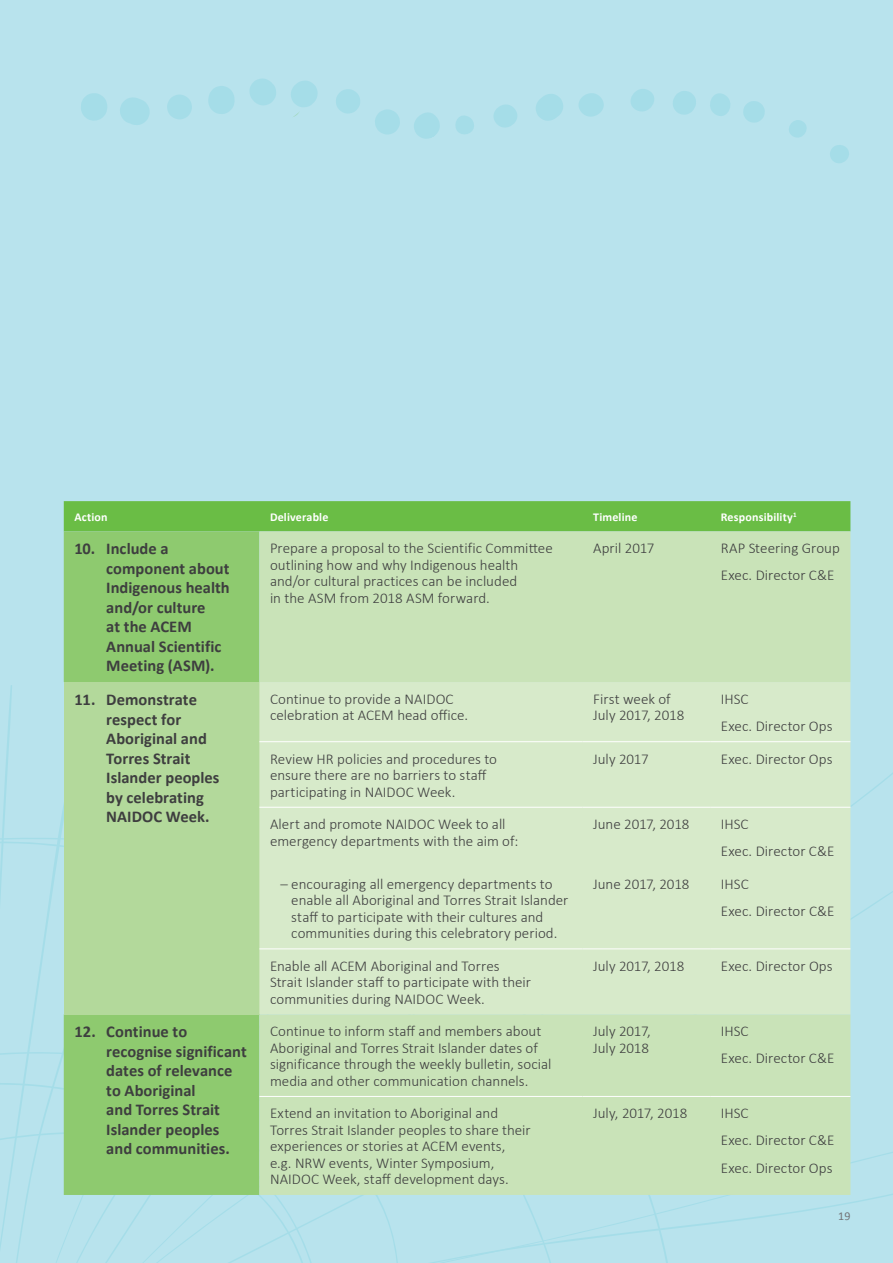
<style>
.page{position:relative;width:893px;height:1263px;background:#b8e3ed}
.page>*{position:absolute;margin:0;border:0;box-sizing:border-box;transform-origin:0 0}
.t1{font:700 16.5px/19.5px "Calibri";color:#3e3e3f}
.Table_Body{font:300 15px/16.5px "Calibri";color:#3e3e3f}
.Table_Body_RHS{font:300 15px/16.5px "Calibri";color:#3e3e3f}
.Table_Header{font:700 12px "Calibri";letter-spacing:.015em;color:#fff}
.t2{font:12px "Calibri";color:#727376}
</style>
<div class="page">
<svg style="left:0;top:685px;width:893px;height:578px"></svg>
<svg style="left:0;top:1048px;width:412px;height:215px"></svg>
<svg style="left:830px;top:145px;width:19px;height:18px"></svg>
<svg style="left:789px;top:120px;width:18px;height:18px"></svg>
<svg style="left:743px;top:101px;width:22px;height:22px"></svg>
<svg style="left:710px;top:93px;width:20px;height:23px"></svg>
<svg style="left:673px;top:91px;width:23px;height:24px"></svg>
<svg style="left:631px;top:89px;width:23px;height:22px"></svg>
<svg style="left:81px;top:93px;width:26px;height:28px"></svg>
<svg style="left:120px;top:97px;width:30px;height:28px"></svg>
<svg style="left:167px;top:95px;width:25px;height:24px"></svg>
<svg style="left:208px;top:86px;width:27px;height:28px"></svg>
<svg style="left:336px;top:89px;width:24px;height:25px"></svg>
<svg style="left:375px;top:109px;width:25px;height:25px"></svg>
<svg style="left:414px;top:112px;width:26px;height:27px"></svg>
<svg style="left:455px;top:116px;width:19px;height:18px"></svg>
<svg style="left:494px;top:105px;width:23px;height:23px"></svg>
<svg style="left:536px;top:94px;width:27px;height:27px"></svg>
<svg style="left:579px;top:93px;width:25px;height:24px"></svg>
<svg style="left:250px;top:79px;width:68px;height:38px"></svg>
<div style="left:64px;top:501px;width:786px;height:30px;background:#6abd45"></div>
<div style="left:64px;top:531px;width:195px;height:664px;background:#8eca6f"></div>
<div style="left:259px;top:531px;width:591px;height:664px;background:#c9e3b8"></div>
<div style="left:64px;top:682px;width:195px;height:332px;background:#b3d99b"></div>
<div style="left:259px;top:682px;width:591px;height:332px;background:#d7eaca"></div>
<hr style="left:259px;top:741px;width:324px;height:1px;background:#fff">
<hr style="left:583px;top:741px;width:127px;height:1px;background:#fff">
<hr style="left:710px;top:741px;width:140px;height:1px;background:#fff">
<hr style="left:259px;top:807px;width:324px;height:1px;background:#fff">
<hr style="left:583px;top:807px;width:127px;height:1px;background:#fff">
<hr style="left:710px;top:807px;width:140px;height:1px;background:#fff">
<hr style="left:259px;top:948px;width:324px;height:1px;background:#fff">
<hr style="left:583px;top:948px;width:127px;height:1px;background:#fff">
<hr style="left:710px;top:948px;width:140px;height:1px;background:#fff">
<hr style="left:259px;top:1096px;width:324px;height:1px;background:#fff">
<hr style="left:583px;top:1096px;width:127px;height:1px;background:#fff">
<hr style="left:710px;top:1096px;width:140px;height:1px;background:#fff">
<p class="Table_Header" style="left:74px;top:509px;width:35px">Action</p>
<p class="Table_Header" style="left:270px;top:509px;width:60px">Deliverable</p>
<p class="Table_Header" style="left:593px;top:509px;width:46px">Timeline</p>
<p class="Table_Header" style="left:721px;top:509px;width:77px">Responsibility<sup>1</sup></p>
<p class="t1" style="left:106px;top:539px;width:125px;text-indent:-32px">10. Include a component about<br>Indigenous health and/or culture<br>at the ACEM<br>Annual Scientific<br>Meeting (ASM).</p>
<p class="Table_Body" style="left:270px;top:540px;width:284px">Prepare a proposal to the Scientific Committee outlining how and why Indigenous health and/or cultural practices can be included<br>in the ASM from 2018 ASM forward.</p>
<p class="Table_Body_RHS" style="left:593px;top:540px;width:63px">April 2017</p>
<p class="Table_Body_RHS" style="left:721px;top:540px;width:121px">RAP Steering Group</p>
<p class="Table_Body_RHS" style="left:721px;top:567px;width:115px">Exec. Director C&amp;E</p>
<p class="t1" style="left:106px;top:690px;width:115px;text-indent:-32px">11. Demonstrate respect for<br>Aboriginal and<br>Torres Strait<br>Islander peoples by celebrating<br>NAIDOC Week.</p>
<p class="Table_Body" style="left:270px;top:690px;width:200px">Continue to provide a NAIDOC celebration at ACEM head office.</p>
<p class="Table_Body_RHS" style="left:593px;top:690px;width:93px">First week of<br>July 2017, 2018</p>
<p class="Table_Body_RHS" style="left:721px;top:690px;width:29px">IHSC</p>
<p class="Table_Body_RHS" style="left:721px;top:718px;width:113px">Exec. Director Ops</p>
<p class="Table_Body" style="left:270px;top:750px;width:229px">Review HR policies and procedures to ensure there are no barriers to staff participating in NAIDOC Week.</p>
<p class="Table_Body_RHS" style="left:593px;top:750px;width:57px">July 2017</p>
<p class="Table_Body_RHS" style="left:721px;top:750px;width:113px">Exec. Director Ops</p>
<p class="Table_Body" style="left:270px;top:816px;width:250px">Alert and promote NAIDOC Week to all emergency departments with the aim of:</p>
<p class="Table_Body_RHS" style="left:593px;top:816px;width:98px">June 2017, 2018</p>
<p class="Table_Body_RHS" style="left:721px;top:816px;width:29px">IHSC</p>
<p class="Table_Body_RHS" style="left:721px;top:843px;width:115px">Exec. Director C&amp;E</p>
<p class="Table_Body" style="left:291px;top:875px;width:279px;text-indent:-11px">– encouraging all emergency departments to enable all Aboriginal and Torres Strait Islander staff to participate with their cultures and communities during this celebratory period.</p>
<p class="Table_Body_RHS" style="left:593px;top:875px;width:98px">June 2017, 2018</p>
<p class="Table_Body_RHS" style="left:721px;top:875px;width:29px">IHSC</p>
<p class="Table_Body_RHS" style="left:721px;top:902px;width:115px">Exec. Director C&amp;E</p>
<p class="Table_Body" style="left:270px;top:957px;width:263px">Enable all ACEM Aboriginal and Torres<br>Strait Islander staff to participate with their communities during NAIDOC Week.</p>
<p class="Table_Body_RHS" style="left:593px;top:957px;width:93px">July 2017, 2018</p>
<p class="Table_Body_RHS" style="left:721px;top:957px;width:113px">Exec. Director Ops</p>
<p class="t1" style="left:106px;top:1022px;width:142px;text-indent:-32px">12. Continue to recognise significant dates of relevance to Aboriginal<br>and Torres Strait<br>Islander peoples and communities.</p>
<p class="Table_Body" style="left:270px;top:1023px;width:283px">Continue to inform staff and members about Aboriginal and Torres Strait Islander dates of significance through the weekly bulletin, social media and other communication channels.</p>
<p class="Table_Body_RHS" style="left:593px;top:1023px;width:59px">July 2017,<br>July 2018</p>
<p class="Table_Body_RHS" style="left:721px;top:1023px;width:29px">IHSC</p>
<p class="Table_Body_RHS" style="left:721px;top:1050px;width:115px">Exec. Director C&amp;E</p>
<p class="Table_Body" style="left:270px;top:1105px;width:262px">Extend an invitation to Aboriginal and Torres Strait Islander peoples to share their experiences or stories at ACEM events, e.g. NRW events, Winter Symposium, NAIDOC Week, staff development days.</p>
<p class="Table_Body_RHS" style="left:593px;top:1105px;width:96px">July, 2017, 2018</p>
<p class="Table_Body_RHS" style="left:721px;top:1105px;width:29px">IHSC</p>
<p class="Table_Body_RHS" style="left:721px;top:1132px;width:115px">Exec. Director C&amp;E</p>
<p class="Table_Body_RHS" style="left:721px;top:1159px;width:113px">Exec. Director Ops</p>
<p class="t2" style="left:838px;top:1209px;width:14px">19</p>
</div>
